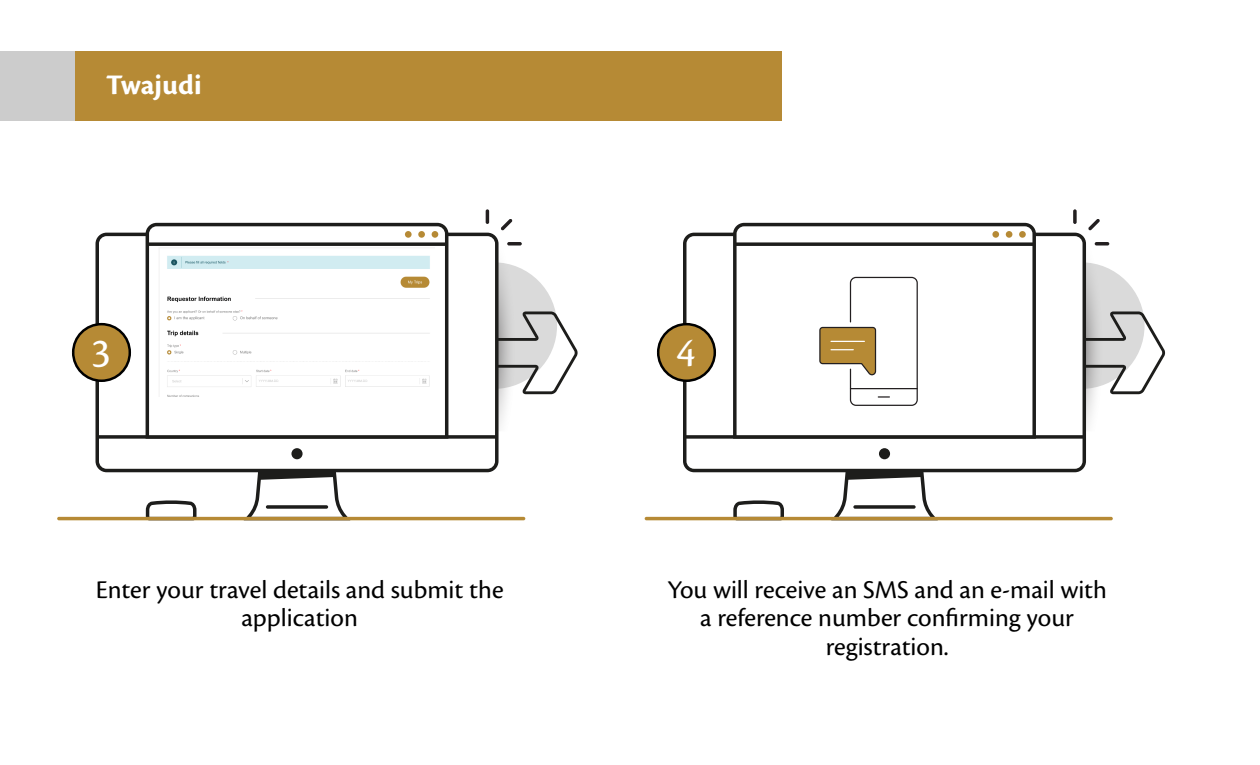
<style>
.page{position:relative;width:1260px;height:765px;background:#fff}
.page>*{position:absolute;margin:0;border:0;box-sizing:border-box;transform-origin:0 0}
.t1{font:42.12px "Cronos Pro";color:#fff}
.t2{font:700 29.5px "Cronos Pro";color:#fff}
.t3{font:26.62px/28.4px "Cronos Pro";color:#000;text-align:center}
</style>
<div class="page">
<div style="left:75px;top:51px;width:706px;height:70px;background:#b68a35"></div>
<div style="left:0;top:51px;width:75px;height:70px;background:#ccc"></div>
<svg style="left:499px;top:262px;width:79px;height:166px"></svg>
<svg style="left:244px;top:472px;width:106px;height:45px"></svg>
<svg style="left:266px;top:505px;width:62px;height:4px"></svg>
<svg style="left:96px;top:233px;width:403px;height:239px"></svg>
<div style="left:291px;top:448px;width:12px;height:11px;background:#1d1d1b;border-radius:50%"></div>
<svg style="left:146px;top:500px;width:51px;height:17px"></svg>
<hr style="left:486px;top:209px;width:3px;height:15px;background:#231f20;border-radius:2px">
<svg style="left:501px;top:219px;width:11px;height:11px"></svg>
<svg style="left:507px;top:242px;width:15px;height:4px"></svg>
<svg style="left:146px;top:223px;width:302px;height:216px"></svg>
<hr style="left:57px;top:517px;width:468px;height:3px;background:#b68a35;border-radius:2px">
<svg style="left:1086px;top:250px;width:79px;height:182px"></svg>
<svg style="left:831px;top:472px;width:107px;height:45px"></svg>
<svg style="left:853px;top:505px;width:63px;height:4px"></svg>
<svg style="left:683px;top:233px;width:403px;height:239px"></svg>
<div style="left:879px;top:448px;width:11px;height:11px;background:#1d1d1b;border-radius:50%"></div>
<svg style="left:733px;top:500px;width:51px;height:17px"></svg>
<svg style="left:1073px;top:209px;width:4px;height:15px"></svg>
<svg style="left:1088px;top:219px;width:12px;height:11px"></svg>
<svg style="left:1095px;top:242px;width:14px;height:4px"></svg>
<svg style="left:733px;top:223px;width:303px;height:216px"></svg>
<hr style="left:645px;top:517px;width:468px;height:3px;background:#b68a35;border-radius:2px">
<div style="left:657px;top:323px;width:59px;height:59px;background:#b68a35;border:2px solid #000;border-radius:50%"></div>
<div style="left:72px;top:323px;width:59px;height:59px;background:#b68a35;border:2px solid #000;border-radius:50%"></div>
<svg style="left:819px;top:276px;width:99px;height:131px"></svg>
<p class="t2" style="left:106px;top:68px;width:97px">Twajudi</p>
<h1 class="t1" style="left:91px;top:328px;width:21px">3</h1>
<h1 class="t1" style="left:676px;top:328px;width:21px">4</h1>
<p class="t3" style="left:96px;top:575px;width:409px">Enter your travel details and submit the application</p>
<p class="t3" style="left:667px;top:575px;width:441px">You will receive an SMS and an e-mail with a reference number confirming your registration.</p>
</div>
